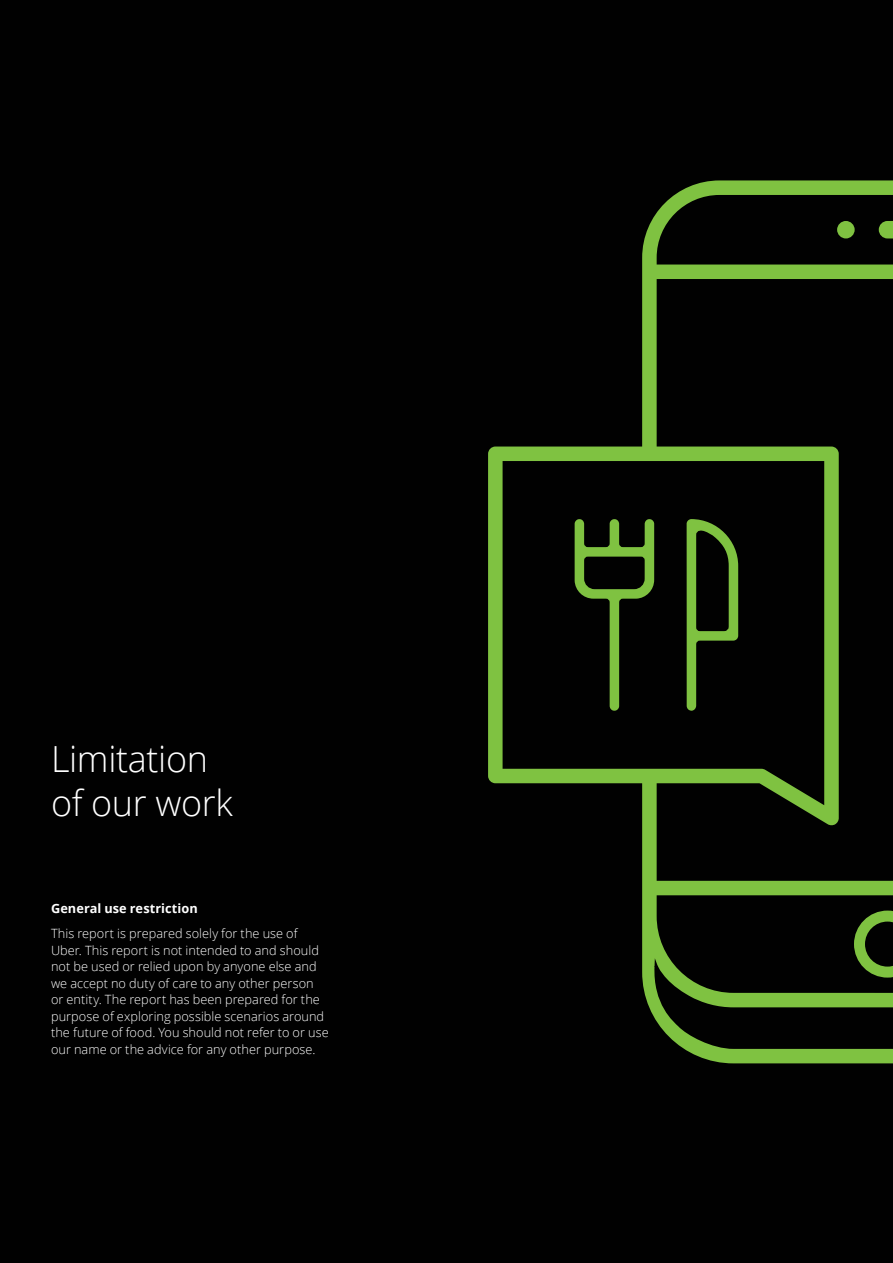
<style>
.page{position:relative;width:893px;height:1263px;background:#010101}
.page>*{position:absolute;margin:0;border:0;box-sizing:border-box;transform-origin:0 0}
.t1{font:300 36px/43.2px "Open Sans";letter-spacing:-.01em;color:#fff}
.t2{font:300 12.75px/16.5px "Open Sans";letter-spacing:.005em;color:#fff}
.t3{font:700 12.75px "Open Sans";letter-spacing:.005em;color:#fff}
</style>
<div class="page">
<svg style="left:488px;top:180px;width:405px;height:884px"></svg>
<h1 class="t1" style="left:51px;top:737px;width:183px">Limitation of our work</h1>
<p class="t3" style="left:51px;top:899px;width:148px">General use restriction</p>
<p class="t2" style="left:51px;top:925px;width:279px">This report is prepared solely for the use of Uber. This report is not intended to and should not be used or relied upon by anyone else and we accept no duty of care to any other person or entity. The report has been prepared for the purpose of exploring possible scenarios around the future of food. You should not refer to or use our name or the advice for any other purpose.</p>
</div>
